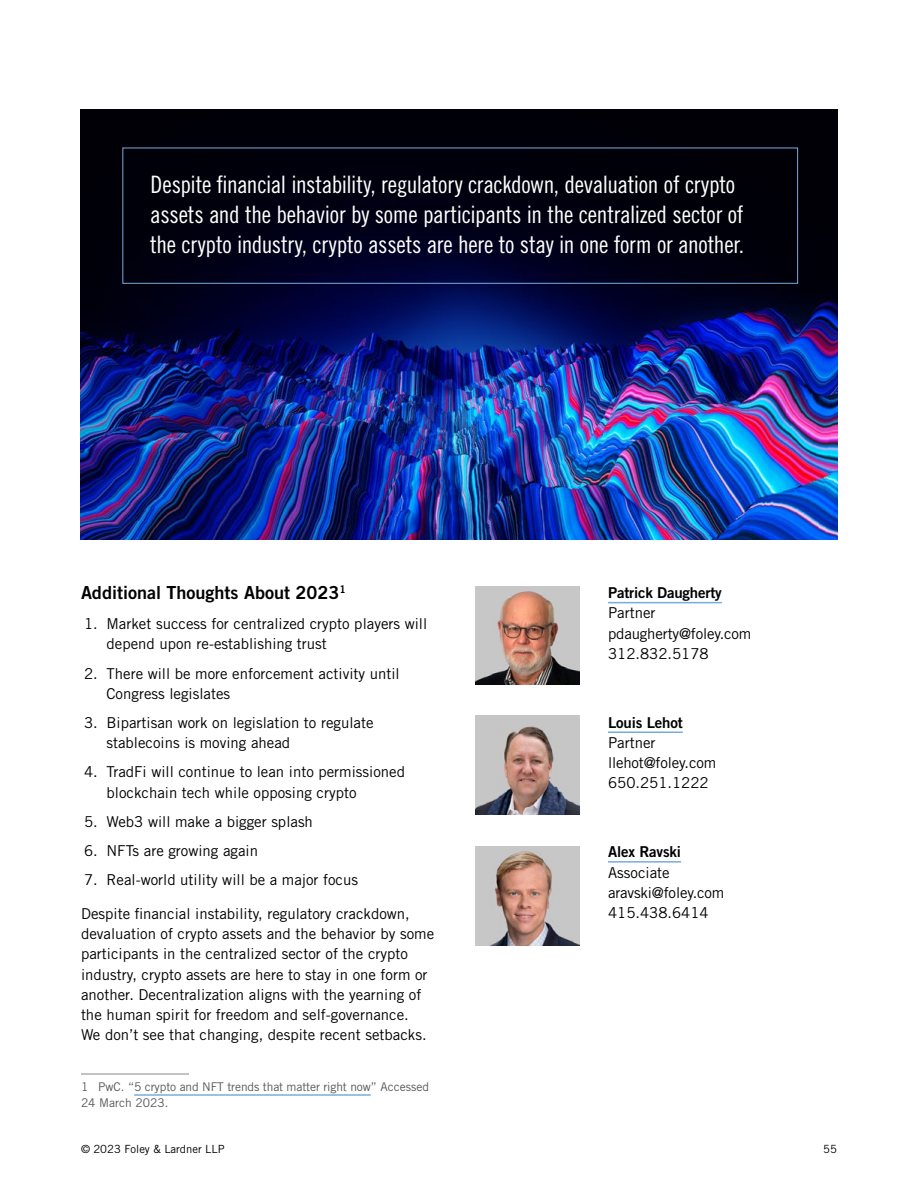
<style>
.page{position:relative;width:918px;height:1188px;background:#fff}
.page>*{position:absolute;margin:0;border:0;box-sizing:border-box;transform-origin:0 0}
.t1{font:24px/30px "Trade Gothic LT Std Cn 18";letter-spacing:-.015em;color:#fff}
.t2{font:18px "Trade Gothic LT Std Bd 2";color:#000}
.t3{font:15px/20.2px "Trade Gothic LT Std";color:#000}
.t4{font:15px "Trade Gothic LT Std Bd 2";letter-spacing:-.01em;color:#000}
.t5{font:12px/16.5px "Trade Gothic LT Std";letter-spacing:-.01em;color:#55575a}
.t6{font:11.25px "Trade Gothic LT Std";color:#000}
</style>
<div class="page">
<hr style="left:81px;top:1074px;width:108px;height:1px;background:#8a888a">
<hr style="left:134px;top:1094px;width:237px;height:2px;background:#78acdd">
<hr style="left:608px;top:602px;width:114px;height:1px;background:#78acdd">
<img style="left:476px;top:586px;width:104px;height:99px">
<hr style="left:608px;top:861px;width:73px;height:2px;background:#78acdd">
<img style="left:81px;top:109px;width:757px;height:431px">
<div style="left:122px;top:148px;width:676px;height:136px;border:1px solid #78acdd"></div>
<img style="left:476px;top:847px;width:104px;height:98px">
<hr style="left:608px;top:731px;width:75px;height:2px;background:#78acdd">
<img style="left:476px;top:716px;width:104px;height:99px">
<h1 class="t1" style="left:150px;top:169px;width:595px">Despite financial instability, regulatory crackdown, devaluation of crypto assets and the behavior by some participants in the centralized sector of the crypto industry, crypto assets are here to stay in one form or another.</h1>
<p class="t2" style="left:81px;top:581px;width:266px">Additional Thoughts About 2023<sup>1</sup></p>
<p class="t3" style="left:106px;top:614px;width:322px;text-indent:-22px">1. Market success for centralized crypto players will depend upon re-establishing trust</p>
<p class="t3" style="left:106px;top:663px;width:295px;text-indent:-22px">2. There will be more enforcement activity until<br>Congress legislates</p>
<p class="t3" style="left:106px;top:712px;width:269px;text-indent:-22px">3. Bipartisan work on legislation to regulate stablecoins is moving ahead</p>
<p class="t3" style="left:106px;top:762px;width:300px;text-indent:-22px">4. TradFi will continue to lean into permissioned blockchain tech while opposing crypto</p>
<p class="t3" style="left:84px;top:811px;width:231px">5. Web3 will make a bigger splash</p>
<p class="t3" style="left:84px;top:840px;width:176px">6. NFTs are growing again</p>
<p class="t3" style="left:84px;top:870px;width:276px">7. Real-world utility will be a major focus</p>
<p class="t3" style="left:81px;top:903px;width:355px">Despite financial instability, regulatory crackdown, devaluation of crypto assets and the behavior by some participants in the centralized sector of the crypto industry, crypto assets are here to stay in one form or another. Decentralization aligns with the yearning of the human spirit for freedom and self-governance.<br>We don’t see that changing, despite recent setbacks.</p>
<p class="t5" style="left:81px;top:1078px;width:350px">1 PwC. “5 crypto and NFT trends that matter right now” Accessed<br>24 March 2023.</p>
<p class="t4" style="left:608px;top:583px;width:115px">Patrick Daugherty</p>
<p class="t3" style="left:608px;top:603px;width:145px">Partner pdaugherty@foley.com<br>312.832.5178</p>
<p class="t4" style="left:608px;top:713px;width:76px">Louis Lehot</p>
<p class="t3" style="left:608px;top:732px;width:110px">Partner llehot@foley.com<br>650.251.1222</p>
<p class="t4" style="left:608px;top:843px;width:75px">Alex Ravski</p>
<p class="t3" style="left:608px;top:862px;width:118px">Associate aravski@foley.com<br>415.438.6414</p>
<p class="t6" style="left:81px;top:1142px;width:145px">© 2023 Foley &amp; Lardner LLP</p>
<p class="t6" style="left:823px;top:1142px;width:15px">55</p>
</div>
